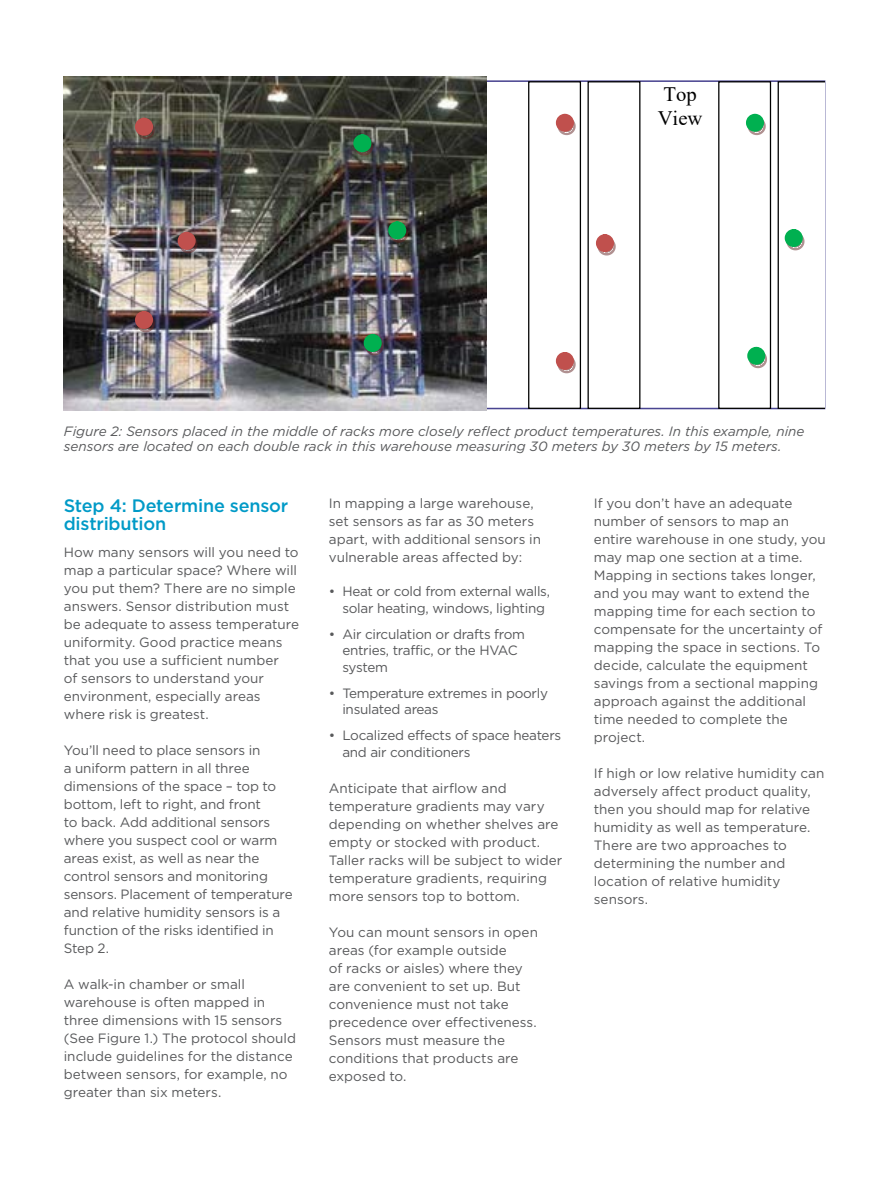
<style>
.page{position:relative;width:893px;height:1191px;background:#fff}
.page>*{position:absolute;margin:0;border:0;box-sizing:border-box;transform-origin:0 0}
.t1{font:20.55px/23.7px "Times New Roman";color:#000}
.t2{font:500 18px/18px "Gotham";letter-spacing:-.01em;color:#009ac7}
.t3{font:13.5px/18px "Gotham";color:#58595b}
.t4{font:13.5px/16.5px "Gotham";letter-spacing:-.02em;color:#58595b}
.t5{font:italic 13.5px/15px "Gotham";color:#58595b}
</style>
<div class="page">
<img style="left:64px;top:77px;width:423px;height:334px">
<svg style="left:137px;top:314px;width:18px;height:18px"></svg>
<div style="left:138px;top:313px;width:12px;height:13px;background:#c0504d;border-radius:50%"></div>
<div style="left:135px;top:311px;width:18px;height:18px;border:5px solid #c0504d;border-radius:50%"></div>
<svg style="left:365px;top:337px;width:18px;height:18px"></svg>
<div style="left:366px;top:337px;width:13px;height:12px;background:#00b050;border-radius:50%"></div>
<div style="left:364px;top:334px;width:18px;height:18px;border:5px solid #00b050;border-radius:50%"></div>
<svg style="left:179px;top:235px;width:18px;height:18px"></svg>
<div style="left:180px;top:234px;width:13px;height:13px;background:#c0504d;border-radius:50%"></div>
<div style="left:178px;top:232px;width:18px;height:18px;border:5px solid #c0504d;border-radius:50%"></div>
<svg style="left:390px;top:225px;width:18px;height:18px"></svg>
<div style="left:391px;top:224px;width:13px;height:13px;background:#00b050;border-radius:50%"></div>
<div style="left:388px;top:221px;width:18px;height:18px;border:5px solid #00b050;border-radius:50%"></div>
<svg style="left:137px;top:121px;width:18px;height:18px"></svg>
<div style="left:138px;top:120px;width:12px;height:13px;background:#c0504d;border-radius:50%"></div>
<div style="left:135px;top:118px;width:18px;height:18px;border:5px solid #c0504d;border-radius:50%"></div>
<svg style="left:355px;top:138px;width:18px;height:18px"></svg>
<div style="left:356px;top:137px;width:13px;height:13px;background:#00b050;border-radius:50%"></div>
<div style="left:353px;top:134px;width:18px;height:18px;border:5px solid #00b050;border-radius:50%"></div>
<div style="left:718px;top:81px;width:53px;height:327px;border:1px solid #000"></div>
<div style="left:528px;top:81px;width:53px;height:327px;border:1px solid #000"></div>
<div style="left:587px;top:81px;width:53px;height:327px;border:1px solid #000"></div>
<svg style="left:558px;top:117px;width:18px;height:18px"></svg>
<div style="left:558px;top:116px;width:13px;height:13px;background:#c0504d;border-radius:50%"></div>
<div style="left:556px;top:114px;width:18px;height:18px;border:5px solid #c0504d;border-radius:50%"></div>
<svg style="left:598px;top:239px;width:18px;height:16px"></svg>
<div style="left:598px;top:237px;width:13px;height:12px;background:#c0504d;border-radius:50%"></div>
<div style="left:596px;top:234px;width:18px;height:18px;border:5px solid #c0504d;border-radius:50%"></div>
<svg style="left:558px;top:355px;width:18px;height:18px"></svg>
<div style="left:558px;top:354px;width:13px;height:13px;background:#c0504d;border-radius:50%"></div>
<div style="left:556px;top:352px;width:18px;height:18px;border:5px solid #c0504d;border-radius:50%"></div>
<svg style="left:748px;top:117px;width:18px;height:18px"></svg>
<div style="left:748px;top:116px;width:13px;height:13px;background:#00b050;border-radius:50%"></div>
<div style="left:746px;top:114px;width:18px;height:18px;border:5px solid #00b050;border-radius:50%"></div>
<svg style="left:778px;top:81px;width:47px;height:327px"></svg>
<div style="left:787px;top:232px;width:13px;height:12px;background:#00b050;border-radius:50%"></div>
<div style="left:785px;top:229px;width:18px;height:18px;border:5px solid #00b050;border-radius:50%"></div>
<svg style="left:749px;top:350px;width:18px;height:18px"></svg>
<div style="left:750px;top:349px;width:13px;height:13px;background:#00b050;border-radius:50%"></div>
<div style="left:747px;top:347px;width:18px;height:18px;border:5px solid #00b050;border-radius:50%"></div>
<h1 class="t1" style="left:658px;top:82px;width:46px">Top<br>View</h1>
<p class="t5" style="left:64px;top:423px;width:742px">Figure 2: Sensors placed in the middle of racks more closely reflect product temperatures. In this example, nine sensors are located on each double rack in this warehouse measuring 30 meters by 30 meters by 15 meters.</p>
<h2 class="t2" style="left:64px;top:496px;width:226px">Step 4: Determine sensor distribution</h2>
<p class="t3" style="left:64px;top:542px;width:237px">How many sensors will you need to map a particular space? Where will you put them? There are no simple answers. Sensor distribution must be adequate to assess temperature uniformity. Good practice means that you use a sufficient number<br>of sensors to understand your environment, especially areas where risk is greatest.</p>
<p class="t3" style="left:64px;top:740px;width:230px">You’ll need to place sensors in<br>a uniform pattern in all three dimensions of the space – top to bottom, left to right, and front<br>to back. Add additional sensors where you suspect cool or warm areas exist, as well as near the control sensors and monitoring sensors. Placement of temperature and relative humidity sensors is a function of the risks identified in<br>Step 2.</p>
<p class="t3" style="left:64px;top:974px;width:234px">A walk-in chamber or small warehouse is often mapped in three dimensions with 15 sensors (See Figure 1.) The protocol should include guidelines for the distance between sensors, for example, no greater than six meters.</p>
<p class="t3" style="left:329px;top:494px;width:214px">In mapping a large warehouse, set sensors as far as 30 meters apart, with additional sensors in vulnerable areas affected by:</p>
<p class="t4" style="left:342px;top:583px;width:209px;text-indent:-14px">• Heat or cold from external walls, solar heating, windows, lighting</p>
<p class="t4" style="left:342px;top:625px;width:184px;text-indent:-14px">• Air circulation or drafts from entries, traffic, or the HVAC system</p>
<p class="t4" style="left:342px;top:684px;width:207px;text-indent:-14px">• Temperature extremes in poorly insulated areas</p>
<p class="t4" style="left:342px;top:727px;width:220px;text-indent:-14px">• Localized effects of space heaters and air conditioners</p>
<p class="t3" style="left:329px;top:778px;width:235px">Anticipate that airflow and temperature gradients may vary depending on whether shelves are empty or stocked with product.<br>Taller racks will be subject to wider temperature gradients, requiring more sensors top to bottom.</p>
<p class="t3" style="left:329px;top:922px;width:211px">You can mount sensors in open areas (for example outside<br>of racks or aisles) where they are convenient to set up. But convenience must not take precedence over effectiveness.<br>Sensors must measure the conditions that products are exposed to.</p>
<p class="t3" style="left:594px;top:494px;width:233px">If you don’t have an adequate number of sensors to map an entire warehouse in one study, you may map one section at a time.<br>Mapping in sections takes longer, and you may want to extend the mapping time for each section to compensate for the uncertainty of mapping the space in sections. To decide, calculate the equipment savings from a sectional mapping approach against the additional time needed to complete the project.</p>
<p class="t3" style="left:594px;top:764px;width:232px">If high or low relative humidity can adversely affect product quality, then you should map for relative humidity as well as temperature.<br>There are two approaches to determining the number and location of relative humidity sensors.</p>
</div>
